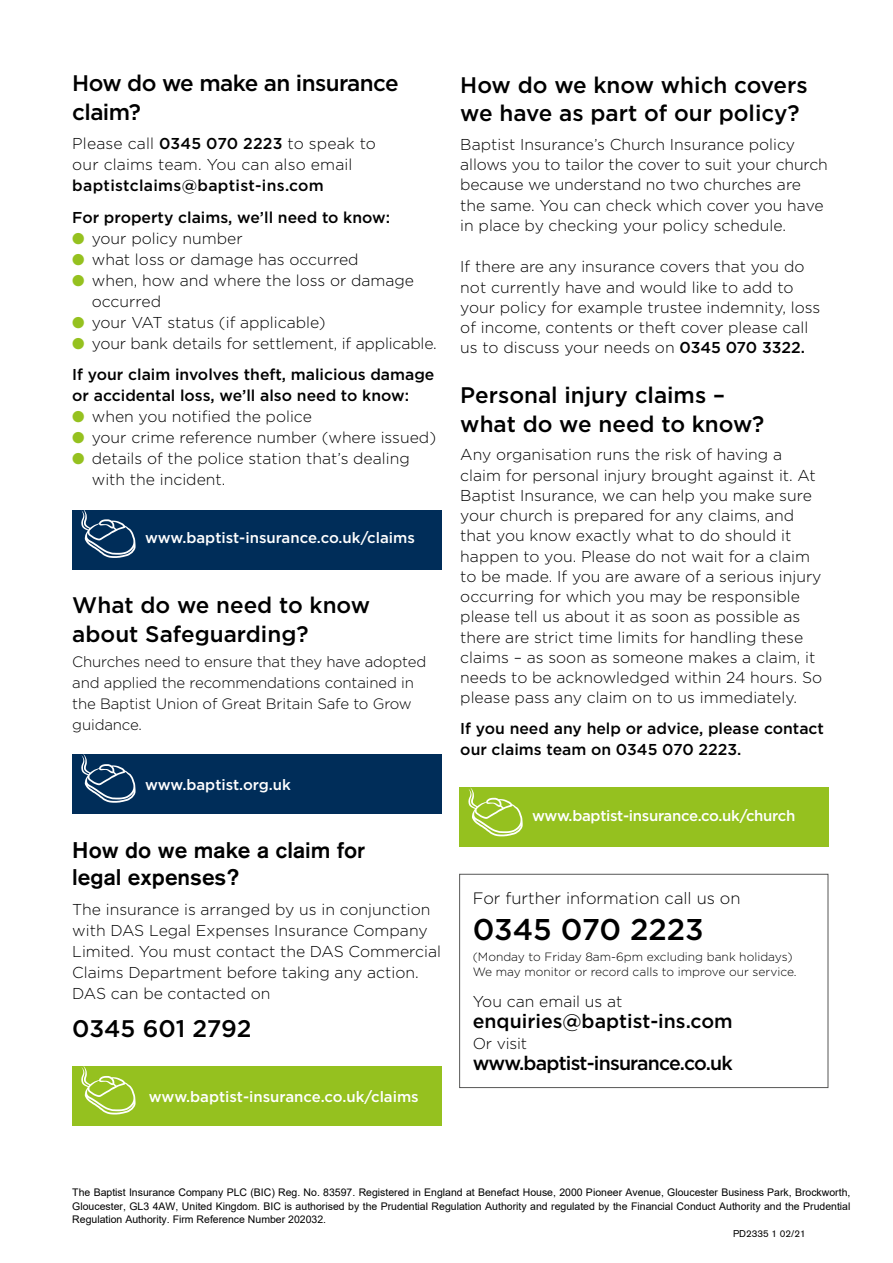
<style>
.page{position:relative;width:893px;height:1263px;background:#fff}
.page>*{position:absolute;margin:0;border:0;box-sizing:border-box;transform-origin:0 0}
.t1{font:500 30px "Gotham";color:#000}
.t2{font:500 24px "Gotham";color:#000}
.t3{font:500 22.5px/28.5px "Gotham";color:#000}
.t4{font:500 22.5px/27px "Akzidenz Grotesk BQ";color:#000}
.t5{font:500 22.5px/28.5px "Gotham";letter-spacing:-.025em;color:#000}
.t6{font:500 19.5px "Gotham";letter-spacing:-.04em;color:#000}
.t7{font:500 19.5px "Gotham";color:#000}
.t8{font:300 16.5px "Gotham";color:#000}
.t9{font:300 15.75px/20.2px "Gotham";color:#000}
.t10{font:500 15.75px/21px "Gotham";color:#000}
.t11{font:500 15.75px "Gotham";letter-spacing:.02em;color:#000}
.t12{font:300 15px/21px "Gotham";letter-spacing:-.01em;color:#000}
.t13{font:500 15px "Gotham";letter-spacing:-.005em;color:#fff}
.t14{font:300 12px/15px "Gotham";color:#000}
.t15{font:10.5px/13.5px "Arial";color:#000;text-align:justify}
.t16{font:9.75px "Akzidenz Grotesk BQ";color:#000}
.s1{font-weight:500}
.s2{color:#95c11f}
</style>
<div class="page">
<div style="left:459px;top:874px;width:369px;height:214px;border:1px solid #575756"></div>
<div style="left:72px;top:510px;width:370px;height:59px;background:#002d59"></div>
<svg style="left:81px;top:510px;width:55px;height:48px"></svg>
<div style="left:72px;top:754px;width:370px;height:60px;background:#002d59"></div>
<svg style="left:81px;top:754px;width:55px;height:49px"></svg>
<div style="left:72px;top:1066px;width:370px;height:60px;background:#95c11f"></div>
<svg style="left:81px;top:1066px;width:55px;height:48px"></svg>
<div style="left:459px;top:787px;width:370px;height:60px;background:#95c11f"></div>
<svg style="left:468px;top:787px;width:55px;height:49px"></svg>
<p class="t5" style="left:72px;top:68px;width:328px">How do we make an insurance claim?</p>
<p class="t9" style="left:72px;top:133px;width:305px;line-height:21px">Please call <span class="s1">0345 070 2223</span> to speak to our claims team. You can also email</p>
<p class="t11" style="left:72px;top:177px;width:253px">baptistclaims@baptist-ins.com</p>
<p class="t10" style="left:72px;top:206px;width:319px">For property claims, we’ll need to know:</p>
<p class="t9" style="left:72px;top:228px;width:172px"><span class="s2">●</span> your policy number</p>
<p class="t9" style="left:72px;top:249px;width:288px"><span class="s2">●</span> what loss or damage has occurred</p>
<p class="t9" style="left:72px;top:270px;width:343px"><span class="s2">●</span> when, how and where the loss or damage</p>
<p class="t9" style="left:92px;top:291px;width:71px">occurred</p>
<p class="t9" style="left:72px;top:312px;width:255px"><span class="s2">●</span> your VAT status (if applicable)</p>
<p class="t9" style="left:72px;top:333px;width:366px"><span class="s2">●</span> your bank details for settlement, if applicable.</p>
<p class="t10" style="left:72px;top:364px;width:364px">If your claim involves theft, malicious damage or accidental loss, we’ll also need to know:</p>
<p class="t9" style="left:72px;top:406px;width:241px"><span class="s2">●</span> when you notifed the police</p>
<p class="t9" style="left:72px;top:427px;width:365px"><span class="s2">●</span> your crime reference number (where issued)</p>
<p class="t9" style="left:72px;top:448px;width:339px"><span class="s2">●</span> details of the police station that’s dealing</p>
<p class="t9" style="left:92px;top:469px;width:135px">with the incident.</p>
<p class="t13" style="left:145px;top:529px;width:271px">www.baptist-insurance.co.uk/claims</p>
<p class="t3" style="left:72px;top:591px;width:299px">What do we need to know about Safeguarding?</p>
<p class="t12" style="left:72px;top:651px;width:355px">Churches need to ensure that they have adopted and applied the recommendations contained in the Baptist Union of Great Britain Safe to Grow guidance.</p>
<p class="t13" style="left:145px;top:776px;width:147px">www.baptist.org.uk</p>
<p class="t4" style="left:72px;top:836px;width:294px">How do we make a claim for legal expenses?</p>
<p class="t9" style="left:72px;top:898px;width:370px;line-height:21px">The insurance is arranged by us in conjunction with DAS Legal Expenses Insurance Company Limited. You must contact the DAS Commercial Claims Department before taking any action.<br>DAS can be contacted on</p>
<p class="t2" style="left:72px;top:1015px;width:181px">0345 601 2792</p>
<p class="t13" style="left:149px;top:1088px;width:271px">www.baptist-insurance.co.uk/claims</p>
<p class="t3" style="left:460px;top:70px;width:349px">How do we know which covers we have as part of our policy?</p>
<p class="t9" style="left:460px;top:134px;width:369px">Baptist Insurance’s Church Insurance policy allows you to tailor the cover to suit your church because we understand no two churches are the same. You can check which cover you have in place by checking your policy schedule.</p>
<p class="t9" style="left:460px;top:256px;width:362px">If there are any insurance covers that you do not currently have and would like to add to your policy for example trustee indemnity, loss of income, contents or theft cover please call us to discuss your needs on <span class="s1">0345 070 3322.</span></p>
<p class="t3" style="left:460px;top:380px;width:306px">Personal injury claims – what do we need to know?</p>
<p class="t9" style="left:460px;top:444px;width:363px">Any organisation runs the risk of having a claim for personal injury brought against it. At Baptist Insurance, we can help you make sure your church is prepared for any claims, and that you know exactly what to do should it happen to you. Please do not wait for a claim to be made. If you are aware of a serious injury occurring for which you may be responsible please tell us about it as soon as possible as there are strict time limits for handling these claims – as soon as someone makes a claim, it needs to be acknowledged within 24 hours. So please pass any claim on to us immediately.</p>
<p class="t10" style="left:460px;top:718px;width:365px;line-height:20.2px">If you need any help or advice, please contact our claims team on 0345 070 2223.</p>
<p class="t13" style="left:532px;top:807px;width:265px">www.baptist-insurance.co.uk/church</p>
<p class="t8" style="left:473px;top:889px;width:269px">For further information call us on</p>
<p class="t1" style="left:473px;top:912px;width:233px">0345 070 2223</p>
<p class="t14" style="left:473px;top:949px;width:325px">(Monday to Friday 8am-6pm excluding bank holidays)<br>We may monitor or record calls to improve our service.</p>
<p class="t9" style="left:473px;top:991px;width:151px">You can email us at</p>
<p class="t7" style="left:473px;top:1010px;width:261px">enquiries@baptist-ins.com</p>
<p class="t9" style="left:473px;top:1033px;width:56px">Or visit</p>
<p class="t6" style="left:473px;top:1052px;width:262px">www.baptist-insurance.co.uk</p>
<p class="t15" style="left:72px;top:1185px;width:780px">The Baptist Insurance Company PLC (BIC) Reg. No. 83597. Registered in England at Benefact House, 2000 Pioneer Avenue, Gloucester Business Park, Brockworth, Gloucester, GL3 4AW, United Kingdom. BIC is authorised by the Prudential Regulation Authority and regulated by the Financial Conduct Authority and the Prudential Regulation Authority. Firm Reference Number 202032.</p>
<p class="t16" style="left:733px;top:1228px;width:74px">PD2335 1 02/21</p>
</div>
